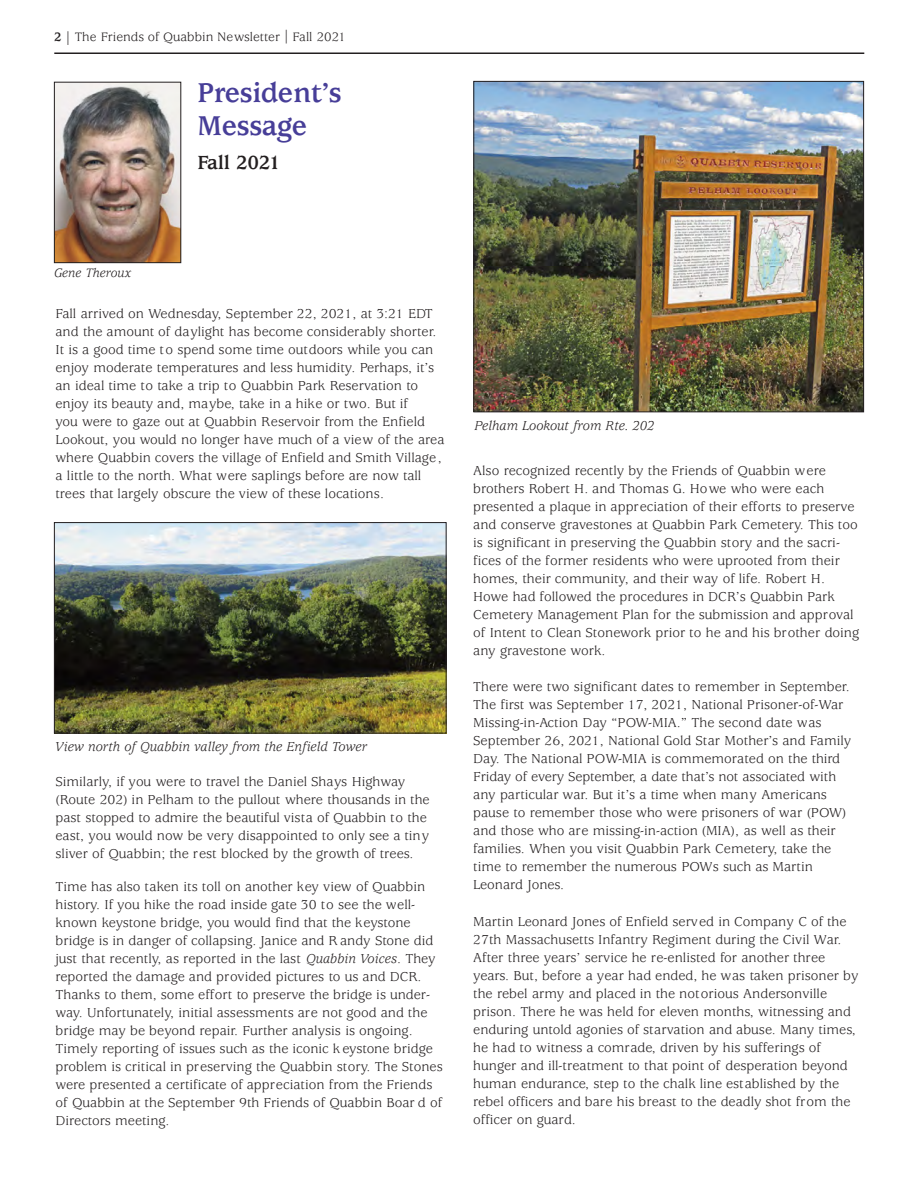
<style>
.page{position:relative;width:918px;height:1188px;background:#fff}
.page>*{position:absolute;margin:0;border:0;box-sizing:border-box;transform-origin:0 0}
.t1{font:700 30px/33px "Usherwood";letter-spacing:-.01em;color:#473e98}
.t2{font:700 21px "Usherwood";letter-spacing:-.015em;color:#231f20}
.t3{font:14.25px/18px "Usherwood";color:#231f20}
.t4{font:italic 14.25px "Usherwood";color:#231f20}
.t5{font:13.5px "Usherwood";color:#231f20}
.t6{font:italic 13.5px "Usherwood";color:#231f20}
.s1{font-weight:700}
.s2{font-style:italic}
</style>
<div class="page">
<hr style="left:54px;top:52px;width:810px;height:2px;background:#231f20">
<img style="left:56px;top:84px;width:123px;height:177px">
<div style="left:54px;top:82px;width:127px;height:181px;border:1px solid #231f20"></div>
<img style="left:56px;top:524px;width:389px;height:208px">
<div style="left:54px;top:522px;width:393px;height:212px;border:1px solid #231f20"></div>
<img style="left:475px;top:83px;width:387px;height:327px">
<div style="left:473px;top:81px;width:391px;height:331px;border:1px solid #231f20"></div>
<p class="t5" style="left:54px;top:29px;width:293px"><span class="s1">2 |</span> The Friends of Quabbin Newsletter | Fall 2021</p>
<h1 class="t1" style="left:198px;top:79px;width:145px">President’s<br>Message</h1>
<h2 class="t2" style="left:198px;top:155px;width:84px">Fall 2021</h2>
<p class="t6" style="left:54px;top:268px;width:79px">Gene Theroux</p>
<p class="t3" style="left:56px;top:305px;width:390px">Fall arrived on Wednesday, September 22, 2021, at 3:21 EDT and the amount of daylight has become considerably shorter.<br>It is a good time to spend some time outdoors while you can enjoy moderate temperatures and less humidity. Perhaps, it’s an ideal time to take a trip to Quabbin Park Reservation to enjoy its beauty and, maybe, take in a hike or two. But if<br>you were to gaze out at Quabbin Reservoir from the Enfield Lookout, you would no longer have much of a view of the area where Quabbin covers the village of Enfield and Smith Village, a little to the north. What were saplings before are now tall trees that largely obscure the view of these locations.</p>
<p class="t4" style="left:55px;top:741px;width:313px">View north of Quabbin valley from the Enfield Tower</p>
<p class="t3" style="left:56px;top:773px;width:376px">Similarly, if you were to travel the Daniel Shays Highway (Route 202) in Pelham to the pullout where thousands in the past stopped to admire the beautiful vista of Quabbin to the east, you would now be very disappointed to only see a tiny sliver of Quabbin; the rest blocked by the growth of trees.</p>
<p class="t3" style="left:56px;top:878px;width:389px">Time has also taken its toll on another key view of Quabbin history. If you hike the road inside gate 30 to see the well&shy;known keystone bridge, you would find that the keystone bridge is in danger of collapsing. Janice and R andy Stone did just that recently, as reported in the last <span class="s2">Quabbin Voices</span>. They reported the damage and provided pictures to us and DCR.<br>Thanks to them, some effort to preserve the bridge is under&shy;way. Unfortunately, initial assessments are not good and the bridge may be beyond repair. Further analysis is ongoing.<br>Timely reporting of issues such as the iconic k eystone bridge problem is critical in preserving the Quabbin story. The Stones were presented a certificate of appreciation from the Friends of Quabbin at the September 9th Friends of Quabbin Boar d of Directors meeting.</p>
<p class="t4" style="left:475px;top:420px;width:182px">Pelham Lookout from Rte. 202</p>
<p class="t3" style="left:473px;top:462px;width:387px">Also recognized recently by the Friends of Quabbin were brothers Robert H. and Thomas G. Howe who were each presented a plaque in appreciation of their efforts to preserve and conserve gravestones at Quabbin Park Cemetery. This too is significant in preserving the Quabbin story and the sacri&shy;fices of the former residents who were uprooted from their homes, their community, and their way of life. Robert H.<br>Howe had followed the procedures in DCR’s Quabbin Park Cemetery Management Plan for the submission and approval of Intent to Clean Stonework prior to he and his brother doing any gravestone work.</p>
<p class="t3" style="left:473px;top:678px;width:380px">There were two significant dates to remember in September.<br>The first was September 17, 2021, National Prisoner-of-War Missing-in-Action Day “POW-MIA.” The second date was September 26, 2021, National Gold Star Mother’s and Family Day. The National POW-MIA is commemorated on the third Friday of every September, a date that’s not associated with any particular war. But it’s a time when many Americans pause to remember those who were prisoners of war (POW) and those who are missing-in-action (MIA), as well as their families. When you visit Quabbin Park Cemetery, take the time to remember the numerous POWs such as Martin Leonard Jones.</p>
<p class="t3" style="left:473px;top:913px;width:387px">Martin Leonard Jones of Enfield served in Company C of the 27th Massachusetts Infantry Regiment during the Civil War.<br>After three years’ service he re-enlisted for another three years. But, before a year had ended, he was taken prisoner by the rebel army and placed in the notorious Andersonville prison. There he was held for eleven months, witnessing and enduring untold agonies of starvation and abuse. Many times, he had to witness a comrade, driven by his sufferings of hunger and ill-treatment to that point of desperation beyond human endurance, step to the chalk line established by the rebel officers and bare his breast to the deadly shot from the officer on guard.</p>
</div>
